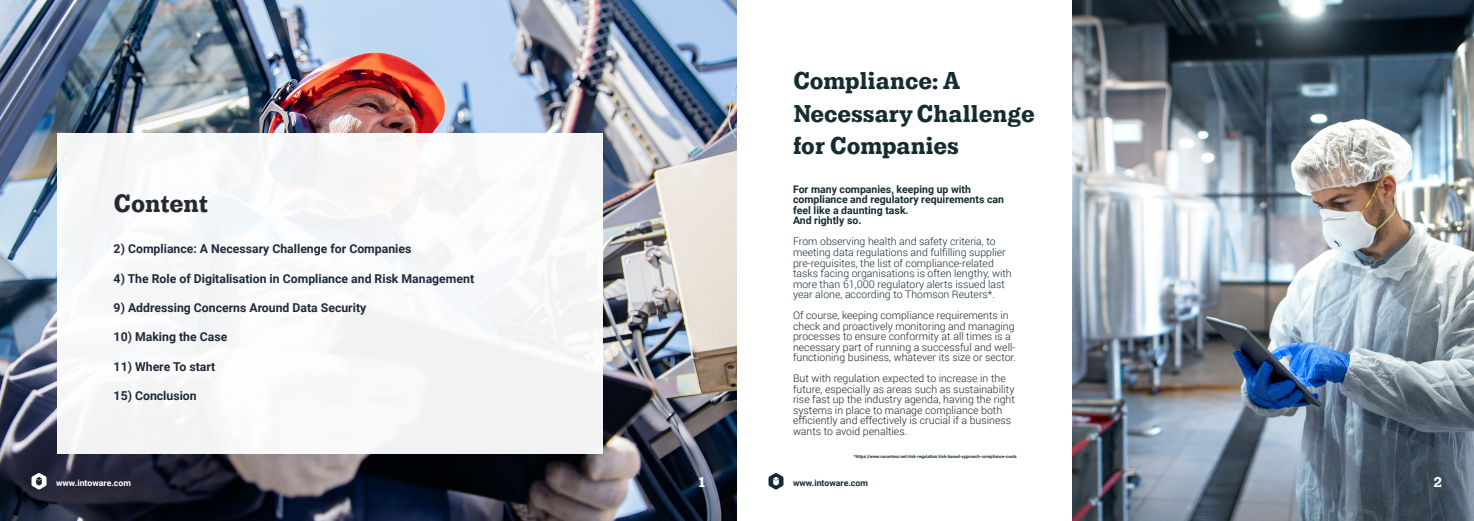
<style>
.page{position:relative;width:1474px;height:521px;background:#fff}
.page>*{position:absolute;margin:0;border:0;box-sizing:border-box;transform-origin:0 0}
.t1{font:700 28px "Lehigh Personal";color:#26292e}
.t2{font:700 27.12px/32.6px "Lehigh Personal";color:#152b32}
.t3{font:700 15.75px "Lehigh Personal";color:#fff}
.t4{font:700 12.25px "Roboto";color:#1f293b}
.t5{font:300 10.5px/10.5px "Roboto";color:#231f20}
.t6{font:300 10.5px/10.5px "Roboto";color:#152b32}
.t7{font:700 10.5px/10.5px "Roboto";color:#152b32}
.t8{font:700 8.75px "Roboto";color:#152b32}
.t9{font:700 8.75px "Roboto";color:#fff}
.t10{font:700 4.38px "Roboto";color:#152b32}
</style>
<div class="page">
<img style="left:1072px;top:0;width:401px;height:521px">
<svg style="left:768px;top:473px;width:15px;height:16px"></svg>
<img style="left:0;top:0;width:737px;height:521px">
<div style="left:57px;top:133px;width:546px;height:321px;background:#f7f7f9"></div>
<svg style="left:31px;top:473px;width:15px;height:16px"></svg>
<p class="t1" style="left:114px;top:186px;width:96px">Content</p>
<p class="t4" style="left:114px;top:240px;width:299px">2) Compliance: A Necessary Challenge for Companies</p>
<p class="t4" style="left:114px;top:270px;width:362px">4) The Role of Digitalisation in Compliance and Risk Management</p>
<p class="t4" style="left:114px;top:299px;width:254px">9) Addressing Concerns Around Data Security</p>
<p class="t4" style="left:114px;top:328px;width:115px">10) Making the Case</p>
<p class="t4" style="left:114px;top:358px;width:103px">11) Where To start</p>
<p class="t4" style="left:114px;top:387px;width:85px">15) Conclusion</p>
<p class="t9" style="left:56px;top:476px;width:76px">www.intoware.com</p>
<p class="t3" style="left:698px;top:473px;width:8px">1</p>
<p class="t2" style="left:793px;top:64px;width:243px">Compliance: A<br>Necessary Challenge for Companies</p>
<p class="t7" style="left:793px;top:184px;width:212px">For many companies, keeping up with compliance and regulatory requirements can feel like a daunting task.</p>
<p class="t7" style="left:793px;top:215px;width:70px">And rightly so.</p>
<p class="t6" style="left:793px;top:236px;width:220px">From observing health and safety criteria, to meeting data regulations and fulfilling supplier pre-requisites, the list of compliance-related tasks facing organisations is often lengthy, with more than 61,000 regulatory alerts issued last year alone, according to Thomson Reuters*.</p>
<p class="t5" style="left:793px;top:310px;width:224px">Of course, keeping compliance requirements in check and proactively monitoring and managing processes to ensure conformity at all times is a necessary part of running a successful and well&shy;functioning business, whatever its size or sector.</p>
<p class="t5" style="left:793px;top:373px;width:223px">But with regulation expected to increase in the future, especially as areas such as sustainability rise fast up the industry agenda, having the right systems in place to manage compliance both efficiently and effectively is crucial if a business wants to avoid penalties.</p>
<p class="t10" style="left:853px;top:453px;width:165px">*https://www.raconteur.net/risk-regulation/risk-based-approach-compliance-costs</p>
<p class="t8" style="left:793px;top:476px;width:76px">www.intoware.com</p>
<p class="t3" style="left:1433px;top:473px;width:10px">2</p>
</div>
